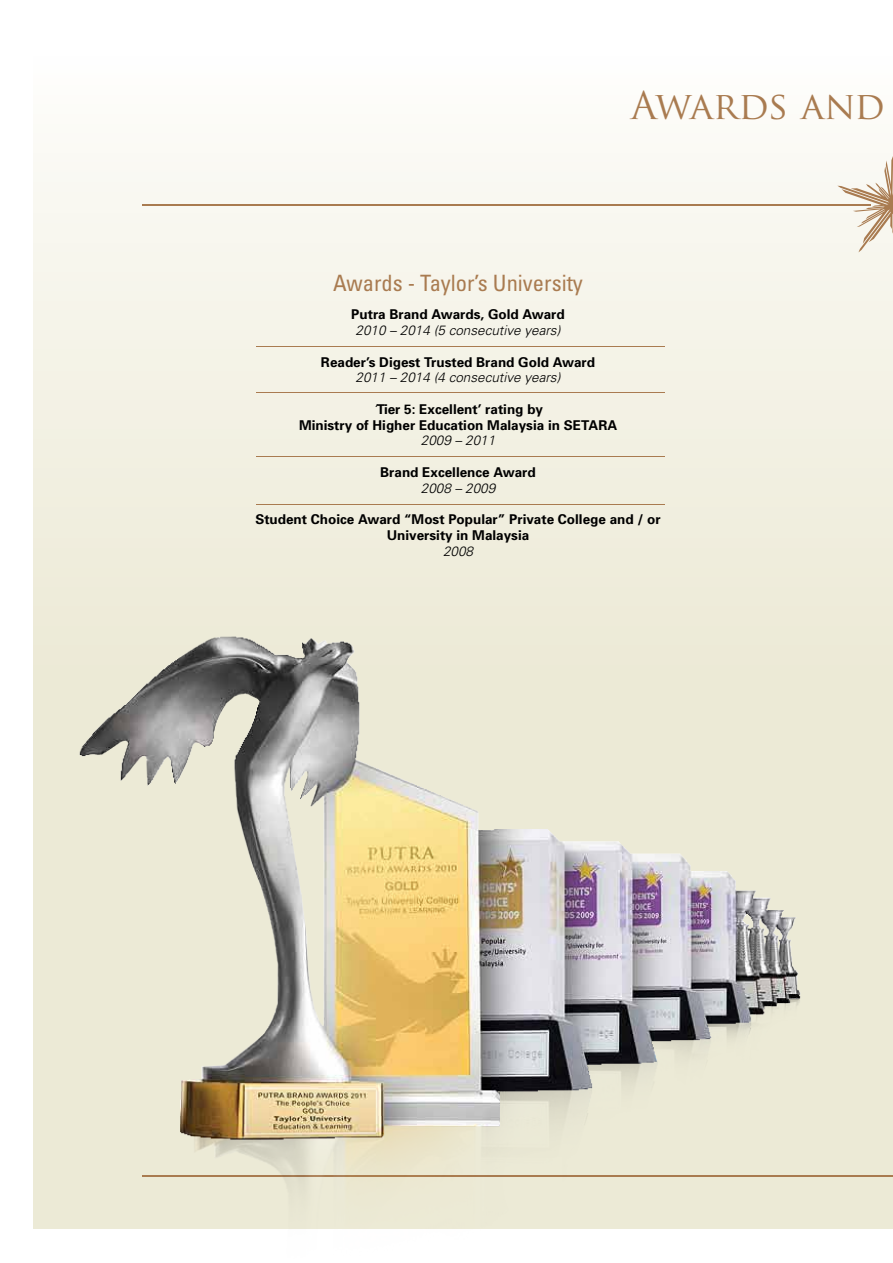
<style>
.page{position:relative;width:893px;height:1263px;background:#fff}
.page>*{position:absolute;margin:0;border:0;box-sizing:border-box;transform-origin:0 0}
.t1{font:37.5px "Trajan Pro";color:#a97b50}
.t2{font:condensed 22.5px "Univers";color:#a97b50}
.t3{font:700 13.5px/15.8px "Univers";color:#000;text-align:center}
.t4{font:italic 300 13.5px "Univers";color:#000}
.s1{font-weight:300;font-style:italic}
</style>
<div class="page">
<div style="left:33px;top:34px;width:860px;height:1194px;background:linear-gradient(to bottom,#faf9f4,#e7e4cc)"></div>
<hr style="left:143px;top:204px;width:728px;height:1px;background:#a97b50">
<hr style="left:143px;top:1175px;width:750px;height:1px;background:#a97b50">
<hr style="left:256px;top:346px;width:408px;height:1px;background:#a97b50">
<hr style="left:256px;top:392px;width:408px;height:1px;background:#a97b50">
<hr style="left:256px;top:456px;width:408px;height:1px;background:#a97b50">
<hr style="left:256px;top:504px;width:408px;height:1px;background:#a97b50">
<img style="left:33px;top:583px;width:834px;height:646px">
<svg style="left:837px;top:146px;width:56px;height:109px"></svg>
<h1 class="t1" style="left:631px;top:82px;width:256px">Awards and</h1>
<h2 class="t2" style="left:333px;top:269px;width:251px">Awards - Taylor’s University</h2>
<p class="t3" style="left:351px;top:307px;width:215px">Putra Brand Awards, Gold Award</p>
<p class="t4" style="left:356px;top:322px;width:206px">2010 – 2014 (5 consecutive years)</p>
<p class="t3" style="left:321px;top:354px;width:276px">Reader’s Digest Trusted Brand Gold Award</p>
<p class="t4" style="left:356px;top:369px;width:206px">2011 – 2014 (4 consecutive years)</p>
<p class="t3" style="left:299px;top:401px;width:320px"><span class="s1">‘</span>Tier 5: Excellent’ rating by<br>Ministry of Higher Education Malaysia in SETARA</p>
<p class="t4" style="left:421px;top:432px;width:76px">2009 – 2011</p>
<p class="t3" style="left:380px;top:464px;width:157px">Brand Excellence Award</p>
<p class="t4" style="left:421px;top:480px;width:76px">2008 – 2009</p>
<p class="t3" style="left:255px;top:511px;width:407px">Student Choice Award “Most Popular” Private College and / or<br>University in Malaysia</p>
<p class="t4" style="left:443px;top:543px;width:32px">2008</p>
</div>
